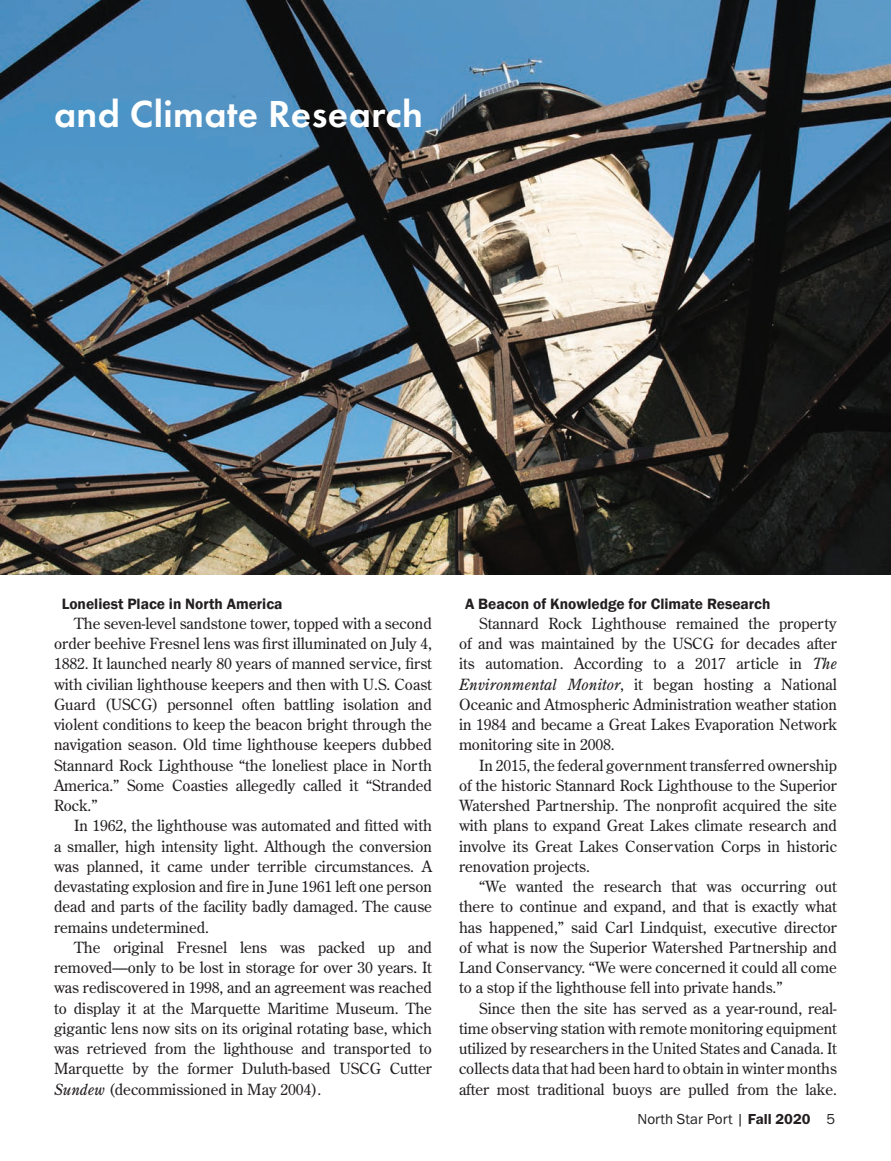
<style>
.page{position:relative;width:891px;height:1161px;background:#fff}
.page>*{position:absolute;margin:0;border:0;box-sizing:border-box;transform-origin:0 0}
.t1{font:600 39px "Futura PT";letter-spacing:.01em;color:#fff}
.Body_Paragraph_Summe{font:15.3px/20.2px "Century Old Style Std";color:#231f20;text-align:justify}
.Body_Paragraph_Summe-2{font:600 15.3px "Franklin Gothic";color:#231f20}
.t2{font:15px "Franklin Gothic URW Boo";color:#231f20}
.s1{font-style:italic}
.s2{font-family:"Franklin Gothic URW Dem"}
</style>
<div class="page">
<img style="left:0;top:0;width:891px;height:574px">
<p class="t1" style="left:54px;top:90px;width:371px">and Climate Research</p>
<p class="Body_Paragraph_Summe-2" style="left:62px;top:594px;width:222px">Loneliest Place in North America</p>
<p class="Body_Paragraph_Summe" style="left:54px;top:613px;width:380px;text-indent:20px">The seven-level sandstone tower, topped with a second order beehive Fresnel lens was first illuminated on July 4, 1882. It launched nearly 80 years of manned service, first with civilian lighthouse keepers and then with U.S. Coast Guard (USCG) personnel often battling isolation and violent conditions to keep the beacon bright through the navigation season. Old time lighthouse keepers dubbed Stannard Rock Lighthouse “the loneliest place in North America.” Some Coasties allegedly called it “Stranded Rock.”</p>
<p class="Body_Paragraph_Summe" style="left:54px;top:815px;width:380px;text-indent:20px">In 1962, the lighthouse was automated and fitted with a smaller, high intensity light. Although the conversion was planned, it came under terrible circumstances. A devastating explosion and fire in June 1961 left one person dead and parts of the facility badly damaged. The cause remains undetermined.</p>
<p class="Body_Paragraph_Summe" style="left:54px;top:937px;width:380px;text-indent:20px">The original Fresnel lens was packed up and removed—only to be lost in storage for over 30 years. It was rediscovered in 1998, and an agreement was reached to display it at the Marquette Maritime Museum. The gigantic lens now sits on its original rotating base, which was retrieved from the lighthouse and transported to Marquette by the former Duluth-based USCG Cutter <span class="s1">Sundew</span> (decommissioned in May 2004).</p>
<p class="Body_Paragraph_Summe-2" style="left:465px;top:594px;width:307px">A Beacon of Knowledge for Climate Research</p>
<p class="Body_Paragraph_Summe" style="left:459px;top:613px;width:380px;text-indent:20px">Stannard Rock Lighthouse remained the property of and was maintained by the USCG for decades after its automation. According to a 2017 article in <span class="s1">The Environmental Monitor</span>, it began hosting a National Oceanic and Atmospheric Administration weather station in 1984 and became a Great Lakes Evaporation Network monitoring site in 2008.</p>
<p class="Body_Paragraph_Summe" style="left:459px;top:755px;width:380px;text-indent:20px">In 2015, the federal government transferred ownership of the historic Stannard Rock Lighthouse to the Superior Watershed Partnership. The nonprofit acquired the site with plans to expand Great Lakes climate research and involve its Great Lakes Conservation Corps in historic renovation projects.</p>
<p class="Body_Paragraph_Summe" style="left:459px;top:876px;width:380px;text-indent:20px">“We wanted the research that was occurring out there to continue and expand, and that is exactly what has happened,” said Carl Lindquist, executive director of what is now the Superior Watershed Partnership and Land Conservancy. “We were concerned it could all come to a stop if the lighthouse fell into private hands.”</p>
<p class="Body_Paragraph_Summe" style="left:459px;top:998px;width:380px;text-indent:20px">Since then the site has served as a year-round, real&shy;time observing station with remote monitoring equipment utilized by researchers in the United States and Canada. It collects data that had been hard to obtain in winter months after most traditional buoys are pulled from the lake.</p>
<p class="t2" style="left:638px;top:1110px;width:199px">North Star Port | <span class="s2">Fall 2020</span> 5</p>
</div>
